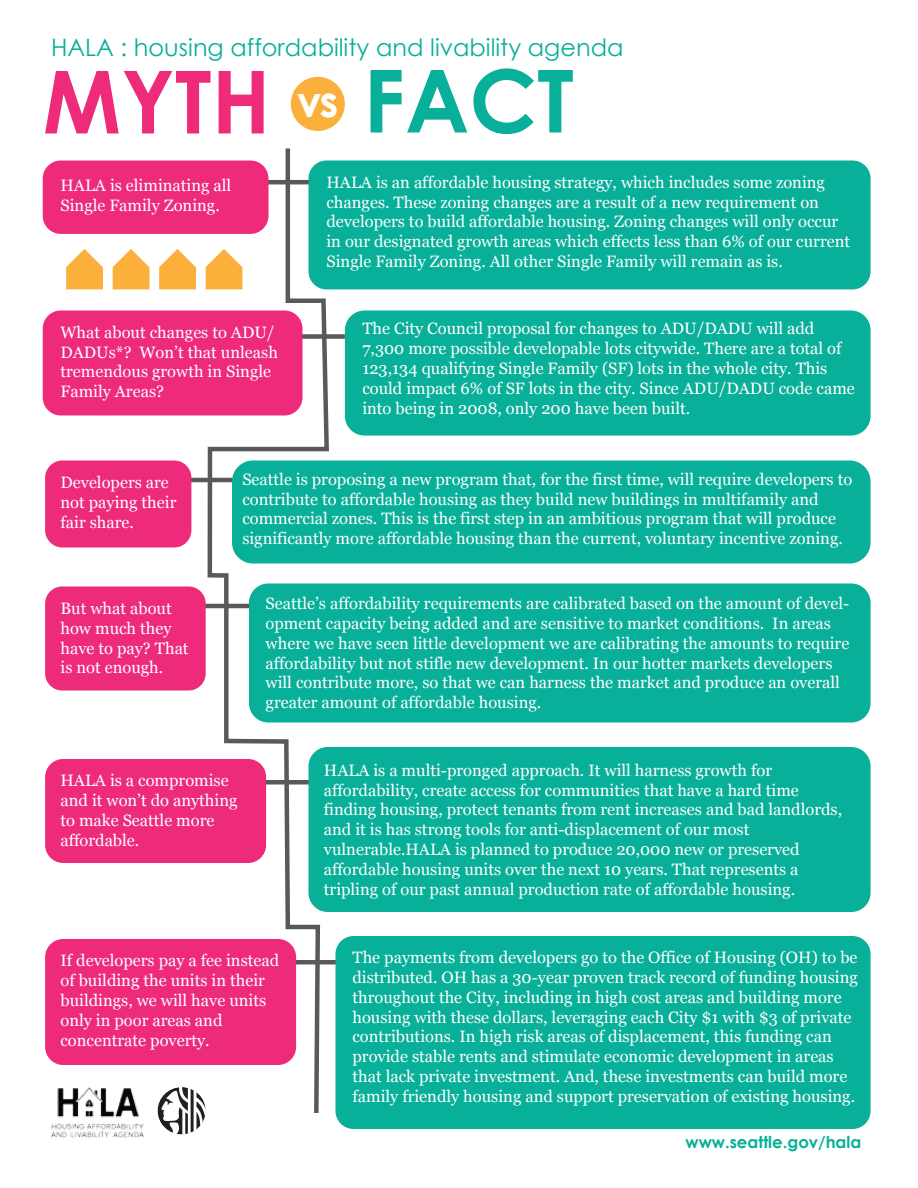
<style>
.page{position:relative;width:918px;height:1188px;background:#fff}
.page>*{position:absolute;margin:0;border:0;box-sizing:border-box;transform-origin:0 0}
.t1{font:700 87px "Century Gothic";color:#ee2a7b}
.t2{font:24px "Century Gothic";color:#08af99}
.t3{font:16.5px/19.8px "Georgia";color:#fff}
.t4{font:700 16.5px "Century Gothic";color:#08af99}
.s1{color:#08af99}
</style>
<div class="page">
<div style="left:296px;top:334px;width:49px;height:5px;background:#58595b"></div>
<hr style="left:185px;top:478px;width:49px;height:4px;background:#58595b">
<div style="left:291px;top:77px;width:54px;height:54px;background:#fbb03b;border-radius:50%"></div>
<svg style="left:205px;top:148px;width:126px;height:965px"></svg>
<div style="left:43px;top:161px;width:225px;height:73px;background:#ee2a7b;border-radius:18px"></div>
<div style="left:309px;top:161px;width:562px;height:128px;background:#08af99;border-radius:18px"></div>
<div style="left:43px;top:310px;width:260px;height:106px;background:#ee2a7b;border-radius:18px"></div>
<div style="left:45px;top:460px;width:146px;height:88px;background:#ee2a7b;border-radius:17px"></div>
<div style="left:345px;top:311px;width:526px;height:125px;background:#08af99;border-radius:20px"></div>
<div style="left:232px;top:460px;width:639px;height:104px;background:#08af99;border-radius:21px"></div>
<hr style="left:201px;top:604px;width:49px;height:4px;background:#58595b">
<hr style="left:264px;top:780px;width:48px;height:4px;background:#58595b">
<div style="left:45px;top:587px;width:161px;height:103px;background:#ee2a7b;border-radius:17px"></div>
<div style="left:249px;top:583px;width:622px;height:140px;background:#08af99;border-radius:19px"></div>
<div style="left:45px;top:759px;width:221px;height:104px;background:#ee2a7b;border-radius:18px"></div>
<div style="left:309px;top:747px;width:562px;height:165px;background:#08af99;border-radius:19px"></div>
<hr style="left:294px;top:960px;width:48px;height:4px;background:#58595b">
<div style="left:45px;top:939px;width:251px;height:126px;background:#ee2a7b;border-radius:18px"></div>
<div style="left:336px;top:936px;width:535px;height:193px;background:#08af99;border-radius:18px"></div>
<svg style="left:66px;top:249px;width:37px;height:40px"></svg>
<svg style="left:113px;top:249px;width:36px;height:40px"></svg>
<svg style="left:159px;top:249px;width:37px;height:40px"></svg>
<svg style="left:206px;top:249px;width:36px;height:40px"></svg>
<img style="left:51px;top:1087px;width:93px;height:51px">
<svg style="left:161px;top:1087px;width:45px;height:46px"></svg>
<div style="left:157px;top:1086px;width:49px;height:49px;border:1px solid #fff;border-radius:50%"></div>
<h2 class="t2" style="left:51px;top:30px;width:574px">HALA : housing affordability and livability agenda</h2>
<h1 class="t1" style="left:43px;top:36px;width:533px">MYTH <sup>vs</sup> <span class="s1">FACT</span></h1>
<p class="t3" style="left:61px;top:176px;width:172px">HALA is eliminating all<br>Single Family Zoning.</p>
<p class="t3" style="left:326px;top:173px;width:525px">HALA is an affordable housing strategy, which includes some zoning changes. These zoning changes are a result of a new requirement on developers to build affordable housing. Zoning changes will only occur in our designated growth areas which effects less than 6% of our current Single Family Zoning. All other Single Family will remain as is.</p>
<p class="t3" style="left:60px;top:323px;width:219px">What about changes to ADU/<br>DADUs*? Won’t that unleash tremendous growth in Single<br>Family Areas?</p>
<p class="t3" style="left:362px;top:319px;width:494px">The City Council proposal for changes to ADU/DADU will add 7,300 more possible developable lots citywide. There are a total of 123,134 qualifying Single Family (SF) lots in the whole city. This could impact 6% of SF lots in the city. Since ADU/DADU code came into being in 2008, only 200 have been built.</p>
<p class="t3" style="left:60px;top:473px;width:117px">Developers are not paying their fair share.</p>
<p class="t3" style="left:242px;top:470px;width:611px">Seattle is proposing a new program that, for the first time, will require developers to contribute to affordable housing as they build new buildings in multifamily and commercial zones. This is the first step in an ambitious program that will produce significantly more affordable housing than the current, voluntary incentive zoning.</p>
<p class="t3" style="left:60px;top:599px;width:130px">But what about how much they have to pay? That is not enough.</p>
<p class="t3" style="left:266px;top:594px;width:585px">Seattle’s affordability requirements are calibrated based on the amount of devel&shy;opment capacity being added and are sensitive to market conditions. In areas where we have seen little development we are calibrating the amounts to require affordability but not stifle new development. In our hotter markets developers will contribute more, so that we can harness the market and produce an overall greater amount of affordable housing.</p>
<p class="t3" style="left:60px;top:771px;width:179px">HALA is a compromise and it won’t do anything to make Seattle more affordable.</p>
<p class="t3" style="left:324px;top:761px;width:520px">HALA is a multi-pronged approach. It will harness growth for affordability, create access for communities that have a hard time finding housing, protect tenants from rent increases and bad landlords, and it is has strong tools for anti-displacement of our most vulnerable.HALA is planned to produce 20,000 new or preserved affordable housing units over the next 10 years. That represents a tripling of our past annual production rate of affordable housing.</p>
<p class="t3" style="left:60px;top:951px;width:220px">If developers pay a fee instead of building the units in their buildings, we will have units only in poor areas and concentrate poverty.</p>
<p class="t3" style="left:352px;top:948px;width:507px">The payments from developers go to the Office of Housing (OH) to be distributed. OH has a 30-year proven track record of funding housing throughout the City, including in high cost areas and building more housing with these dollars, leveraging each City $1 with $3 of private contributions. In high risk areas of displacement, this funding can provide stable rents and stimulate economic development in areas that lack private investment. And, these investments can build more family friendly housing and support preservation of existing housing.</p>
<p class="t4" style="left:686px;top:1129px;width:177px">www.seattle.gov/hala</p>
</div>
